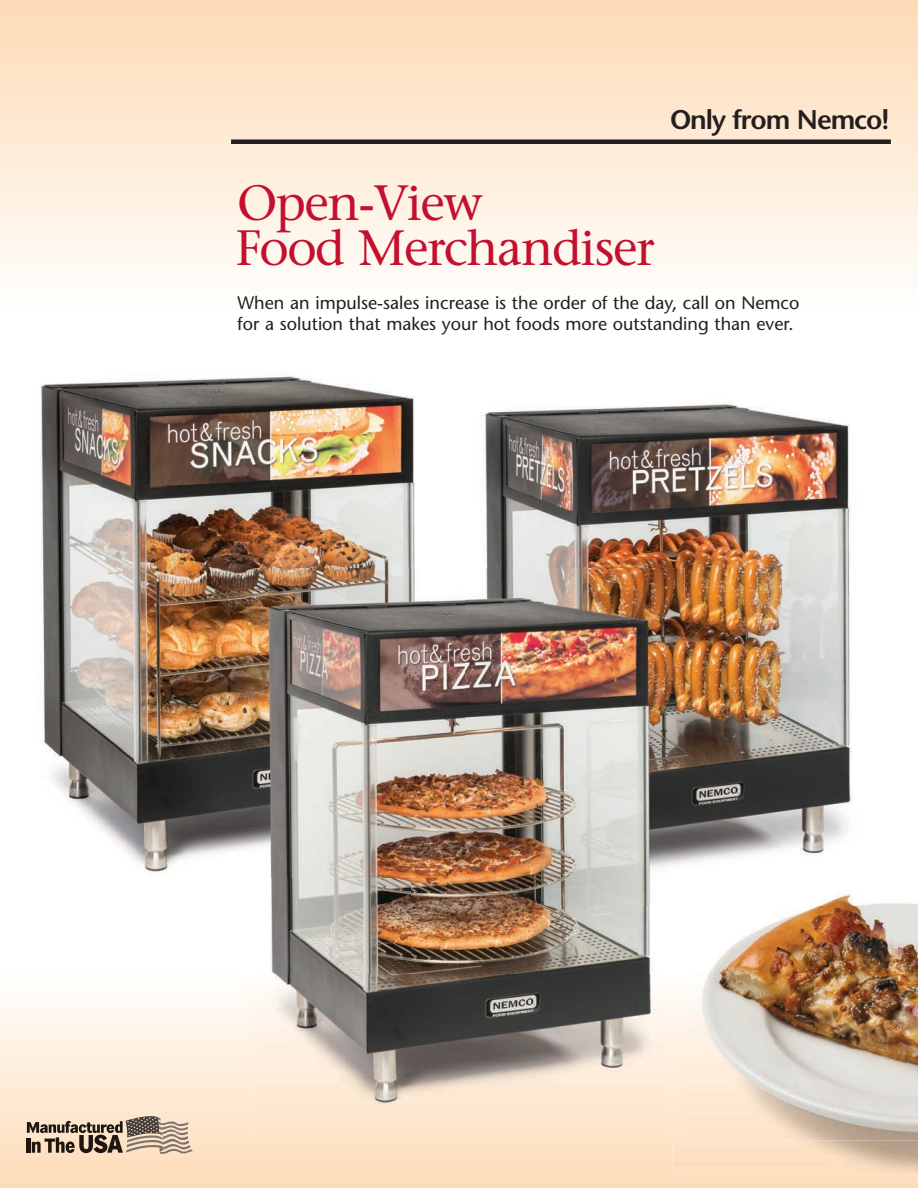
<style>
.page{position:relative;width:918px;height:1188px;background:#fff}
.page>*{position:absolute;margin:0;border:0;box-sizing:border-box;transform-origin:0 0}
.t1{font:49.5px/45px "Stone Serif";letter-spacing:-.03em;color:#c3102f}
.t2{font:600 27px "Stone Sans";letter-spacing:-.04em;color:#231f20}
.t3{font:18px/21px "Stone Sans";color:#231f20}
</style>
<div class="page">
<div style="left:0;top:0;width:918px;height:310px;background:linear-gradient(to bottom,#fddab6,#fefefc)"></div>
<svg style="left:0;top:1002px;width:918px;height:186px;background:#fde6cd"></svg>
<div style="left:231px;top:139px;width:660px;height:5px;background:#231f20"></div>
<svg style="left:27px;top:1116px;width:166px;height:38px;background:#af9c8a"></svg>
<img style="left:481px;top:401px;width:370px;height:197px">
<img style="left:685px;top:598px;width:167px;height:266px">
<img style="left:40px;top:373px;width:375px;height:240px">
<img style="left:42px;top:613px;width:204px;height:259px">
<img style="left:673px;top:1140px;width:245px;height:34px">
<img style="left:685px;top:892px;width:233px;height:137px">
<img style="left:673px;top:1029px;width:245px;height:111px">
<img style="left:259px;top:975px;width:404px;height:163px">
<img style="left:246px;top:568px;width:13px;height:569px">
<img style="left:663px;top:994px;width:10px;height:143px">
<img style="left:512px;top:568px;width:173px;height:338px">
<img style="left:673px;top:865px;width:12px;height:272px">
<img style="left:411px;top:568px;width:101px;height:407px">
<img style="left:270px;top:877px;width:141px;height:98px">
<img style="left:511px;top:906px;width:140px;height:69px">
<img style="left:259px;top:568px;width:170px;height:309px">
<h2 class="t2" style="left:670px;top:103px;width:221px">Only from Nemco!</h2>
<h1 class="t1" style="left:235px;top:180px;width:421px">Open-View<br>Food Merchandiser</h1>
<p class="t3" style="left:238px;top:292px;width:563px">When an impulse-sales increase is the order of the day, call on Nemco for a solution that makes your hot foods more outstanding than ever.</p>
</div>
